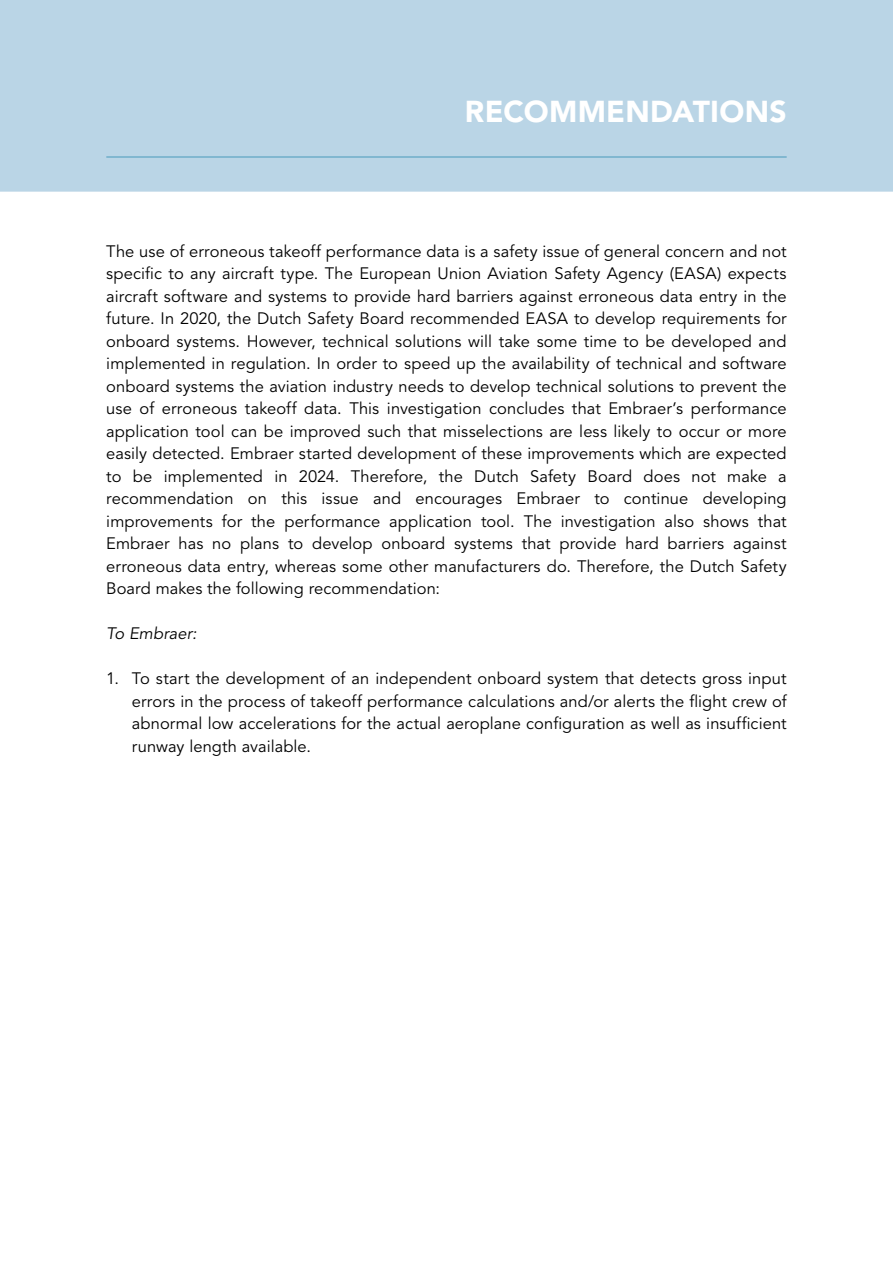
<style>
.page{position:relative;width:893px;height:1263px;background:#fff}
.page>*{position:absolute;margin:0;border:0;box-sizing:border-box;transform-origin:0 0}
.Hoofdstuk_kop_-nr{font:900 30px "Avenir LT Std";letter-spacing:.01em;color:#fff}
.Bodytekst{font:16.5px/22.5px "Avenir LT Std";letter-spacing:.005em;color:#000;text-align:justify}
._1_Opsomming__cijfer{font:16.5px/22.5px "Avenir LT Std";letter-spacing:.005em;color:#000;text-align:justify}
.Sub-subparagraaf_Kop{font:italic 16.5px "Avenir LT Std";letter-spacing:.005em;color:#000}
</style>
<div class="page">
<div style="left:0;top:0;width:893px;height:192px;background:#bad5e6"></div>
<hr style="left:106px;top:157px;width:681px;height:1px;background:#499abb">
<p class="Hoofdstuk_kop_-nr" style="left:465px;top:93px;width:323px">RECOMMENDATIONS</p>
<p class="Bodytekst" style="left:106px;top:240px;width:682px">The use of erroneous takeoff performance data is a safety issue of general concern and not specific to any aircraft type. The European Union Aviation Safety Agency (EASA) expects aircraft software and systems to provide hard barriers against erroneous data entry in the future. In 2020, the Dutch Safety Board recommended EASA to develop requirements for onboard systems. However, technical solutions will take some time to be developed and implemented in regulation. In order to speed up the availability of technical and software onboard systems the aviation industry needs to develop technical solutions to prevent the use of erroneous takeoff data. This investigation concludes that Embraer’s performance application tool can be improved such that misselections are less likely to occur or more easily detected. Embraer started development of these improvements which are expected to be implemented in 2024. Therefore, the Dutch Safety Board does not make a recommendation on this issue and encourages Embraer to continue developing improvements for the performance application tool. The investigation also shows that Embraer has no plans to develop onboard systems that provide hard barriers against erroneous data entry, whereas some other manufacturers do. Therefore, the Dutch Safety Board makes the following recommendation:</p>
<p class="Sub-subparagraaf_Kop" style="left:106px;top:624px;width:92px">To Embraer:</p>
<h4 class="_1_Opsomming__cijfer" style="left:132px;top:668px;width:656px;text-indent:-26px">1. To start the development of an independent onboard system that detects gross input errors in the process of takeoff performance calculations and/or alerts the flight crew of abnormal low accelerations for the actual aeroplane configuration as well as insufficient runway length available.</h4>
</div>
